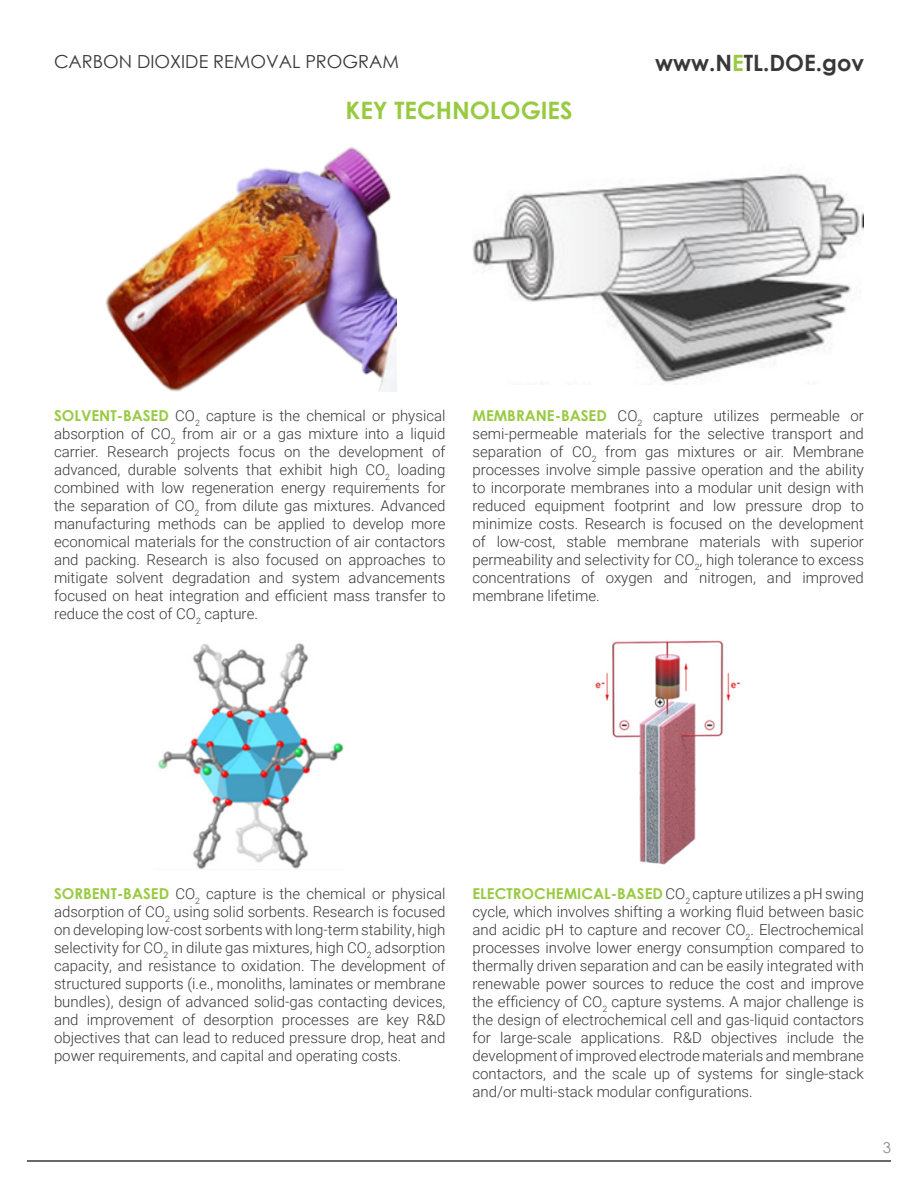
<style>
.page{position:relative;width:918px;height:1188px;background:#fff}
.page>*{position:absolute;margin:0;border:0;box-sizing:border-box;transform-origin:0 0}
.Subheader_Bold{font:700 24px "Century Gothic";color:#98ca41}
.t1{font:700 22.5px "Century Gothic";color:#373837}
.t2{font:18px "Century Gothic";color:#373837}
.Body_Text{font:300 15px/18px "Roboto";color:#373837;text-align:justify}
.t3{font:15px "Century Gothic";color:#8a8c8f}
.s1{color:#98ca41}
.s2{font-family:"Century Gothic";font-weight:700;color:#98ca41}
</style>
<div class="page">
<hr style="left:27px;top:1160px;width:864px;height:2px;background:#373837">
<img style="left:105px;top:147px;width:292px;height:245px">
<img style="left:472px;top:173px;width:392px;height:210px">
<img style="left:157px;top:643px;width:187px;height:226px">
<img style="left:595px;top:640px;width:146px;height:225px">
<p class="t2" style="left:54px;top:48px;width:347px">CARBON DIOXIDE REMOVAL PROGRAM</p>
<h2 class="t1" style="left:655px;top:46px;width:210px">www.N<span class="s1">E</span>TL.DOE.gov</h2>
<p class="Subheader_Bold" style="left:345px;top:92px;width:229px">KEY TECHNOLOGIES</p>
<p class="Body_Text" style="left:54px;top:406px;width:393px"><span class="s2">SOLVENT-BASED</span> CO<sub>2</sub> capture is the chemical or physical absorption of CO<sub>2</sub> from air or a gas mixture into a liquid carrier. Research projects focus on the development of advanced, durable solvents that exhibit high CO<sub>2</sub> loading combined with low regeneration energy requirements for the separation of CO<sub>2</sub> from dilute gas mixtures. Advanced manufacturing methods can be applied to develop more economical materials for the construction of air contactors and packing. Research is also focused on approaches to mitigate solvent degradation and system advancements focused on heat integration and efficient mass transfer to reduce the cost of CO<sub>2</sub> capture.</p>
<p class="Body_Text" style="left:472px;top:406px;width:393px"><span class="s2">MEMBRANE-BASED</span> CO<sub>2</sub> capture utilizes permeable or semi-permeable materials for the selective transport and separation of CO<sub>2</sub> from gas mixtures or air. Membrane processes involve simple passive operation and the ability to incorporate membranes into a modular unit design with reduced equipment footprint and low pressure drop to minimize costs. Research is focused on the development of low-cost, stable membrane materials with superior permeability and selectivity for CO<sub>2</sub>, high tolerance to excess concentrations of oxygen and nitrogen, and improved membrane lifetime.</p>
<p class="Body_Text" style="left:54px;top:884px;width:393px"><span class="s2">SORBENT-BASED</span> CO<sub>2</sub> capture is the chemical or physical adsorption of CO<sub>2</sub> using solid sorbents. Research is focused on developing low-cost sorbents with long-term stability, high selectivity for CO<sub>2</sub> in dilute gas mixtures, high CO<sub>2</sub> adsorption capacity, and resistance to oxidation. The development of structured supports (i.e., monoliths, laminates or membrane bundles), design of advanced solid-gas contacting devices, and improvement of desorption processes are key R&amp;D objectives that can lead to reduced pressure drop, heat and power requirements, and capital and operating costs.</p>
<p class="Body_Text" style="left:472px;top:884px;width:393px"><span class="s2">ELECTROCHEMICAL-BASED</span> CO<sub>2</sub> capture utilizes a pH swing cycle, which involves shifting a working fluid between basic and acidic pH to capture and recover CO<sub>2</sub>. Electrochemical processes involve lower energy consumption compared to thermally driven separation and can be easily integrated with renewable power sources to reduce the cost and improve the efficiency of CO<sub>2</sub> capture systems. A major challenge is the design of electrochemical cell and gas-liquid contactors for large-scale applications. R&amp;D objectives include the development of improved electrode materials and membrane contactors, and the scale up of systems for single-stack and/or multi-stack modular configurations.</p>
<p class="t3" style="left:883px;top:1137px;width:10px">3</p>
</div>
